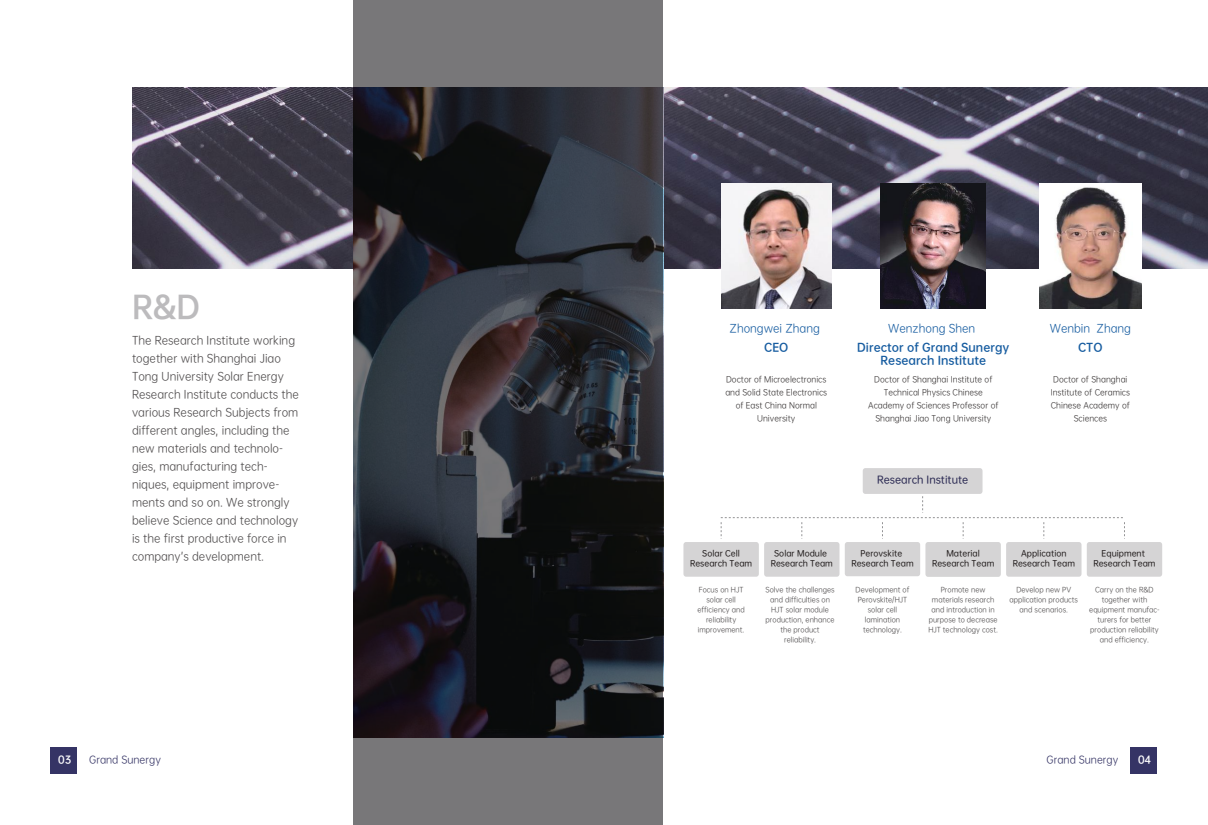
<style>
.page{position:relative;width:1208px;height:825px;background:#fff}
.page>*{position:absolute;margin:0;border:0;box-sizing:border-box;transform-origin:0 0}
.t1{font:30px "OPPO Sans B";color:#bcbbbd}
.t2{font:11px/18px "OPPO Sans R";color:#4e4b4c}
.t3{font:11px/13.2px "OPPO Sans B";color:#165ca0;text-align:center}
.t4{font:11px "OPPO Sans R";color:#165ca0}
.t5{font:10px "OPPO Sans R";color:#353465}
.t6{font:10px "OPPO Sans M";color:#353465}
.t7{font:10px "OPPO Sans B";color:#fff}
.t8{font:8px/13px "OPPO Sans R";color:#393535;text-align:center}
.t9{font:8px/9.6px "OPPO Sans M";color:#241f1f;text-align:center}
.t10{font:7px/10px "OPPO Sans R";color:#4e4b4c;text-align:center}
</style>
<div class="page">
<img style="left:132px;top:88px;width:1076px;height:181px">
<div style="left:862px;top:468px;width:120px;height:26px;background:#d5d4d5;border-radius:3px"></div>
<div style="left:683px;top:542px;width:76px;height:35px;background:#d5d4d5;border-radius:3px"></div>
<div style="left:764px;top:542px;width:75px;height:35px;background:#d5d4d5;border-radius:3px"></div>
<div style="left:925px;top:542px;width:75px;height:35px;background:#d5d4d5;border-radius:3px"></div>
<div style="left:844px;top:542px;width:76px;height:34px;background:#d5d4d5;border-radius:3px"></div>
<div style="left:1006px;top:542px;width:75px;height:35px;background:#d5d4d5;border-radius:3px"></div>
<div style="left:1086px;top:542px;width:76px;height:35px;background:#d5d4d5;border-radius:3px"></div>
<svg style="left:721px;top:496px;width:404px;height:43px"></svg>
<svg style="left:353px;top:0;width:310px;height:825px;background:#35373c"></svg>
<img style="left:721px;top:183px;width:110px;height:125px">
<img style="left:881px;top:183px;width:104px;height:125px">
<img style="left:1039px;top:183px;width:102px;height:125px">
<div style="left:51px;top:747px;width:26px;height:27px;background:#353465"></div>
<div style="left:1130px;top:747px;width:27px;height:27px;background:#353465"></div>
<h1 class="t1" style="left:132px;top:281px;width:70px">R&amp;D</h1>
<p class="t2" style="left:132px;top:330px;width:168px">The Research Institute working together with Shanghai Jiao<br>Tong University Solar Energy<br>Research Institute conducts the various Research Subjects from different angles, including the new materials and technolo&shy;gies, manufacturing tech&shy;niques, equipment improve&shy;ments and so on. We strongly believe Science and technology is the first productive force in company’s development.</p>
<h2 class="t4" style="left:729px;top:319px;width:92px">Zhongwei Zhang</h2>
<h2 class="t3" style="left:764px;top:339px;width:26px">CEO</h2>
<p class="t8" style="left:725px;top:372px;width:103px">Doctor of Microelectronics and Solid State Electronics of East China Normal<br>University</p>
<h2 class="t4" style="left:888px;top:319px;width:88px">Wenzhong Shen</h2>
<h2 class="t3" style="left:857px;top:340px;width:154px">Director of Grand Sunergy<br>Research Institute</h2>
<p class="t8" style="left:868px;top:372px;width:132px">Doctor of Shanghai Institute of<br>Technical Physics Chinese<br>Academy of Sciences Professor of<br>Shanghai Jiao Tong University</p>
<h3 class="t6" style="left:877px;top:471px;width:93px">Research Institute</h3>
<h2 class="t4" style="left:1049px;top:319px;width:83px">Wenbin Zhang</h2>
<h2 class="t3" style="left:1078px;top:339px;width:26px">CTO</h2>
<p class="t8" style="left:1050px;top:372px;width:81px">Doctor of Shanghai<br>Institute of Ceramics<br>Chinese Academy of<br>Sciences</p>
<p class="t9" style="left:690px;top:548px;width:64px">Solar Cell<br>Research Team</p>
<p class="t9" style="left:770px;top:548px;width:64px">Solar Module<br>Research Team</p>
<p class="t9" style="left:932px;top:548px;width:64px">Material<br>Research Team</p>
<p class="t9" style="left:851px;top:548px;width:64px">Perovskite<br>Research Team</p>
<p class="t9" style="left:1012px;top:548px;width:64px">Application<br>Research Team</p>
<p class="t9" style="left:1093px;top:548px;width:64px">Equipment<br>Research Team</p>
<p class="t10" style="left:855px;top:584px;width:55px">Development of<br>Perovskite/HJT solar cell lamination technology.</p>
<p class="t10" style="left:697px;top:584px;width:49px">Focus on HJT solar cell efficiency and reliability improvement.</p>
<p class="t10" style="left:765px;top:584px;width:70px">Solve the challenges and difficulties on<br>HJT solar module production, enhance the product reliability.</p>
<p class="t10" style="left:928px;top:584px;width:71px">Promote new materials research and introduction in purpose to decrease<br>HJT technology cost.</p>
<p class="t10" style="left:1009px;top:584px;width:70px">Develop new PV application products and scenarios.</p>
<p class="t10" style="left:1089px;top:584px;width:72px">Carry on the R&amp;D together with equipment manufac&shy;turers for better production reliability and efficiency.</p>
<h3 class="t7" style="left:58px;top:751px;width:15px">03</h3>
<h3 class="t5" style="left:89px;top:752px;width:73px">Grand Sunergy</h3>
<h3 class="t5" style="left:1046px;top:752px;width:73px">Grand Sunergy</h3>
<h3 class="t7" style="left:1138px;top:751px;width:15px">04</h3>
</div>
